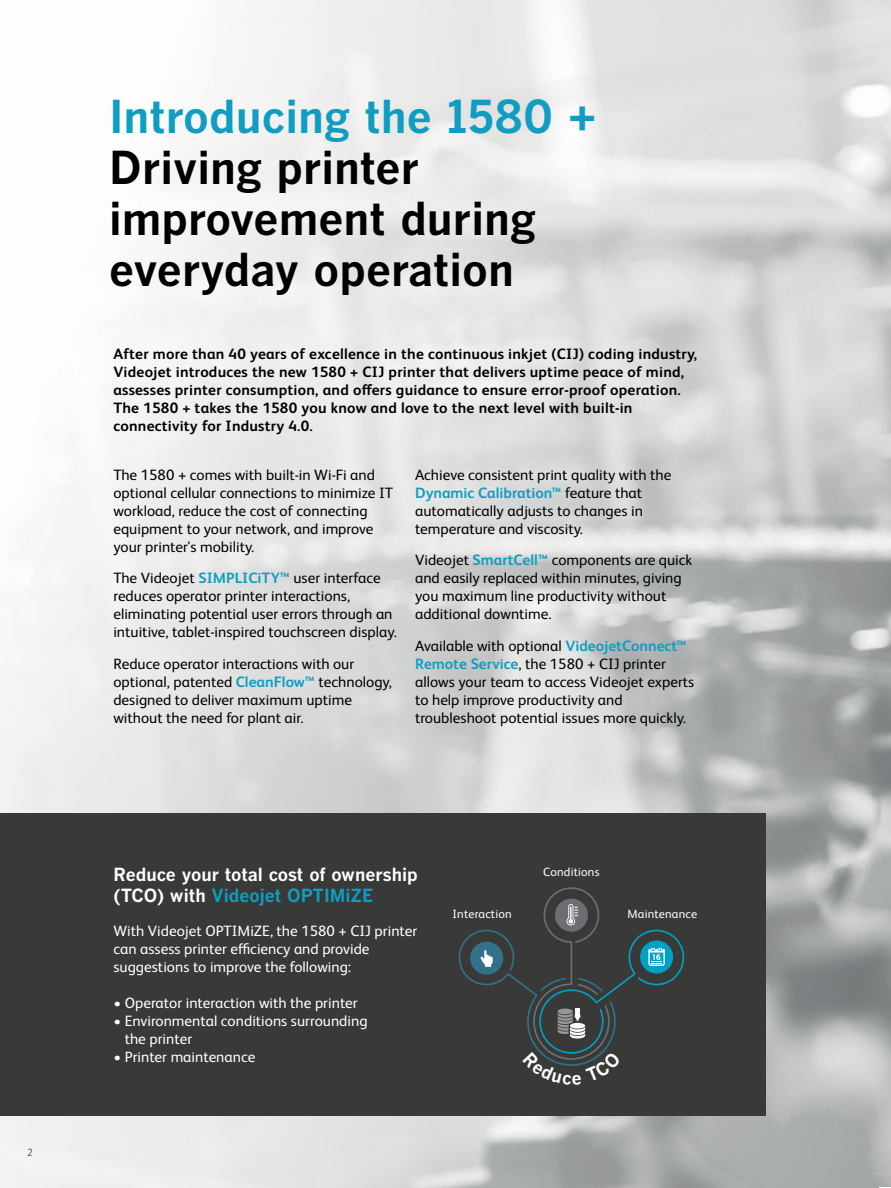
<style>
.page{position:relative;width:891px;height:1188px;background:#fff}
.page>*{position:absolute;margin:0;border:0;box-sizing:border-box;transform-origin:0 0}
.t1{font:700 45px/51px "Benton Gothic";color:#000}
.t2{font:700 45px "Benton Gothic";color:#109dc1}
.t3{font:700 18px/21px "Benton Gothic";color:#fff}
.t4{font:15px/18px "FS Albert Pro";color:#000}
.t5{font:700 15px/18px "FS Albert Pro";letter-spacing:.015em;color:#000}
.t6{font:15px/18px "FS Albert Pro";color:#fff}
.t7{font:12px "FS Albert Pro";letter-spacing:.015em;color:#fff}
.t8{font:300 10.5px "FS Albert Pro";color:#414042}
.s1{font-weight:700;color:#109dc1}
.s2{color:#109dc1}
</style>
<div class="page">
<div style="left:0;top:813px;width:766px;height:303px;background:#393938"></div>
<svg style="left:458px;top:887px;width:227px;height:179px"></svg>
<p class="t8" style="left:27px;top:1145px;width:7px">2</p>
<h1 class="t2" style="left:109px;top:90px;width:490px">Introducing the 1580 +</h1>
<h1 class="t1" style="left:109px;top:143px;width:428px">Driving printer improvement during everyday operation</h1>
<p class="t5" style="left:113px;top:344px;width:585px">After more than 40 years of excellence in the continuous inkjet (CIJ) coding industry, Videojet introduces the new 1580 + CIJ printer that delivers uptime peace of mind, assesses printer consumption, and offers guidance to ensure error-proof operation.<br>The 1580 + takes the 1580 you know and love to the next level with built-in connectivity for Industry 4.0.</p>
<p class="t4" style="left:113px;top:465px;width:281px">The 1580 + comes with built-in Wi-Fi and optional cellular connections to minimize IT workload, reduce the cost of connecting equipment to your network, and improve your printer's mobility.</p>
<p class="t4" style="left:113px;top:568px;width:285px">The Videojet <span class="s1">SIMPLICiTY™</span> user interface reduces operator printer interactions, eliminating potential user errors through an intuitive, tablet-inspired touchscreen display.</p>
<p class="t4" style="left:113px;top:654px;width:280px">Reduce operator interactions with our optional, patented <span class="s1">CleanFlow™</span> technology, designed to deliver maximum uptime without the need for plant air.</p>
<p class="t4" style="left:415px;top:465px;width:258px">Achieve consistent print quality with the <span class="s1">Dynamic Calibration™</span> feature that automatically adjusts to changes in temperature and viscosity.</p>
<p class="t4" style="left:415px;top:550px;width:279px">Videojet <span class="s1">SmartCell™</span> components are quick and easily replaced within minutes, giving you maximum line productivity without additional downtime.</p>
<p class="t4" style="left:415px;top:636px;width:281px">Available with optional <span class="s1">VideojetConnect™ Remote Service</span>, the 1580 + CIJ printer allows your team to access Videojet experts to help improve productivity and troubleshoot potential issues more quickly.</p>
<p class="t3" style="left:113px;top:864px;width:306px">Reduce your total cost of ownership (TCO) with <span class="s2">Videojet OPTIMiZE</span></p>
<p class="t6" style="left:113px;top:921px;width:305px">With Videojet OPTIMiZE, the 1580 + CIJ printer can assess printer efficiency and provide suggestions to improve the following:</p>
<p class="t6" style="left:113px;top:993px;width:246px">• Operator interaction with the printer</p>
<p class="t6" style="left:125px;top:1011px;width:244px;text-indent:-11px">• Environmental conditions surrounding the printer</p>
<p class="t6" style="left:113px;top:1047px;width:143px">• Printer maintenance</p>
<p class="t7" style="left:453px;top:905px;width:61px">Interaction</p>
<p class="t7" style="left:543px;top:863px;width:58px">Conditions</p>
<p class="t7" style="left:627px;top:905px;width:71px">Maintenance</p>
</div>
